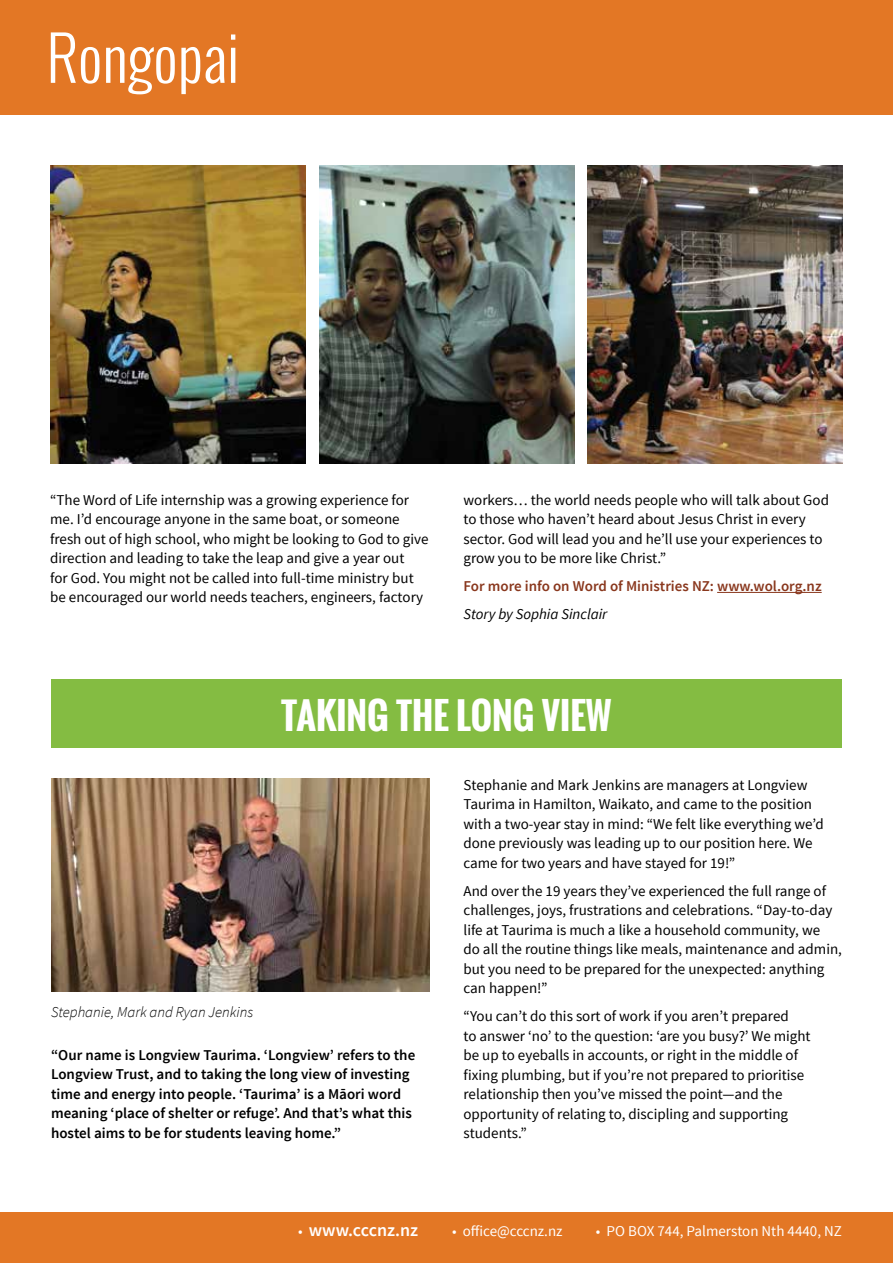
<style>
.page{position:relative;width:893px;height:1263px;background:#fff}
.page>*{position:absolute;margin:0;border:0;box-sizing:border-box;transform-origin:0 0}
.t1{font:300 60px "Oswald";color:#fff}
.t2{font:700 36px "Oswald";color:#fff}
.t3{font:600 18px "Source Sans Pro";color:#fff}
.t4{font:15px/19.5px "Source Sans Pro";color:#000}
.t5{font:600 15px/19.5px "Source Sans Pro";color:#000}
.t6{font:15px "Source Sans Pro";color:#fff}
.t7{font:600 15px "Source Sans Pro";color:#89371d}
.t8{font:italic 300 15px "Source Sans Pro";color:#000}
.t9{font:italic 15px "Source Sans Pro";color:#000}
.s1{font-weight:400;font-size:15px}
</style>
<div class="page">
<div style="left:0;top:0;width:893px;height:115px;background:#e37725"></div>
<div style="left:0;top:1212px;width:893px;height:51px;background:#e37725"></div>
<div style="left:51px;top:679px;width:791px;height:68px;background:#84bc42"></div>
<img style="left:51px;top:778px;width:378px;height:213px">
<img style="left:51px;top:166px;width:255px;height:297px">
<img style="left:587px;top:166px;width:255px;height:297px">
<img style="left:319px;top:166px;width:255px;height:297px">
<hr style="left:717px;top:592px;width:105px;height:1px;background:#89371d">
<h1 class="t1" style="left:47px;top:14px;width:194px">Rongopai</h1>
<p class="t4" style="left:50px;top:490px;width:380px">“The Word of Life internship was a growing experience for me. I’d encourage anyone in the same boat, or someone fresh out of high school, who might be looking to God to give direction and leading to take the leap and give a year out<br>for God. You might not be called into full-time ministry but be encouraged our world needs teachers, engineers, factory</p>
<p class="t4" style="left:463px;top:490px;width:367px">workers… the world needs people who will talk about God to those who haven’t heard about Jesus Christ in every sector. God will lead you and he’ll use your experiences to grow you to be more like Christ.”</p>
<p class="t7" style="left:463px;top:577px;width:360px">For more info on Word of Ministries NZ: www.wol.org.nz</p>
<p class="t9" style="left:463px;top:605px;width:145px">Story by Sophia Sinclair</p>
<h2 class="t2" style="left:281px;top:688px;width:332px">TAKING THE LONG VIEW</h2>
<p class="t8" style="left:51px;top:1003px;width:204px">Stephanie, Mark and Ryan Jenkins</p>
<p class="t5" style="left:51px;top:1045px;width:366px">“Our name is Longview Taurima. ‘Longview’ refers to the Longview Trust, and to taking the long view of investing time and energy into people. ‘Taurima’ is a Māori word meaning ‘place of shelter or refuge’. And that’s what this hostel aims to be for students leaving home.”</p>
<p class="t4" style="left:463px;top:775px;width:362px">Stephanie and Mark Jenkins are managers at Longview Taurima in Hamilton, Waikato, and came to the position with a two-year stay in mind: “We felt like everything we’d done previously was leading up to our position here. We came for two years and have stayed for 19!”</p>
<p class="t4" style="left:463px;top:881px;width:380px">And over the 19 years they’ve experienced the full range of challenges, joys, frustrations and celebrations. “Day-to-day life at Taurima is much a like a household community, we<br>do all the routine things like meals, maintenance and admin, but you need to be prepared for the unexpected: anything can happen!”</p>
<p class="t4" style="left:463px;top:1007px;width:349px">“You can’t do this sort of work if you aren’t prepared<br>to answer ‘no’ to the question: ‘are you busy?’ We might be up to eyeballs in accounts, or right in the middle of fixing plumbing, but if you’re not prepared to prioritise relationship then you’ve missed the point—and the opportunity of relating to, discipling and supporting students.”</p>
<p class="t3" style="left:298px;top:1219px;width:121px"><span class="s1">•</span> www.cccnz.nz</p>
<p class="t6" style="left:452px;top:1222px;width:112px">• office@cccnz.nz</p>
<p class="t6" style="left:596px;top:1222px;width:247px">• PO BOX 744, Palmerston Nth 4440, NZ</p>
</div>
